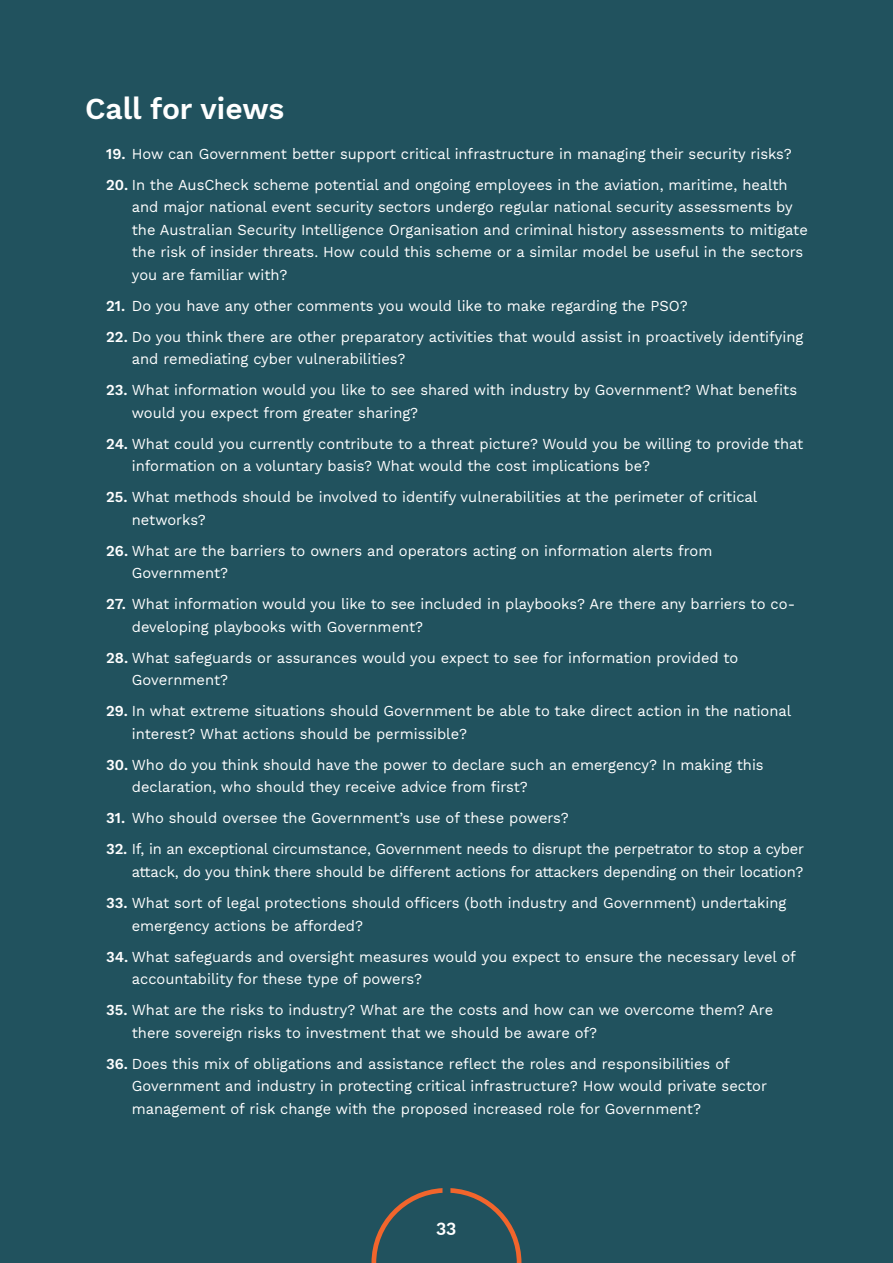
<style>
.page{position:relative;width:893px;height:1263px;background:#21525e}
.page>*{position:absolute;margin:0;border:0;box-sizing:border-box;transform-origin:0 0}
.Heading_2{font:600 30px "Work Sans";color:#fff}
.t1{font:600 18px "Work Sans";color:#fff}
.t2{font:15px/22.5px "Work Sans";color:#fff}
.s1{font-weight:600}
</style>
<div class="page">
<svg style="left:371px;top:1188px;width:150px;height:75px"></svg>
<h2 class="Heading_2" style="left:85px;top:86px;width:201px">Call for views</h2>
<p class="t2" style="left:106px;top:142px;width:687px"><span class="s1">19.</span> How can Government better support critical infrastructure in managing their security risks?</p>
<p class="t2" style="left:132px;top:173px;width:678px;text-indent:-26px"><span class="s1">20.</span> In the AusCheck scheme potential and ongoing employees in the aviation, maritime, health and major national event security sectors undergo regular national security assessments by the Australian Security Intelligence Organisation and criminal history assessments to mitigate the risk of insider threats. How could this scheme or a similar model be useful in the sectors you are familiar with?</p>
<p class="t2" style="left:106px;top:294px;width:583px"><span class="s1">21.</span> Do you have any other comments you would like to make regarding the PSO?</p>
<p class="t2" style="left:132px;top:325px;width:673px;text-indent:-26px"><span class="s1">22.</span> Do you think there are other preparatory activities that would assist in proactively identifying and remediating cyber vulnerabilities?</p>
<p class="t2" style="left:132px;top:378px;width:667px;text-indent:-26px"><span class="s1">23.</span> What information would you like to see shared with industry by Government? What benefits would you expect from greater sharing?</p>
<p class="t2" style="left:132px;top:432px;width:673px;text-indent:-26px"><span class="s1">24.</span> What could you currently contribute to a threat picture? Would you be willing to provide that information on a voluntary basis? What would the cost implications be?</p>
<p class="t2" style="left:132px;top:485px;width:627px;text-indent:-26px"><span class="s1">25.</span> What methods should be involved to identify vulnerabilities at the perimeter of critical networks?</p>
<p class="t2" style="left:132px;top:539px;width:582px;text-indent:-26px"><span class="s1">26.</span> What are the barriers to owners and operators acting on information alerts from<br>Government?</p>
<p class="t2" style="left:132px;top:592px;width:665px;text-indent:-26px"><span class="s1">27.</span> What information would you like to see included in playbooks? Are there any barriers to co&shy;developing playbooks with Government?</p>
<p class="t2" style="left:132px;top:646px;width:608px;text-indent:-26px"><span class="s1">28.</span> What safeguards or assurances would you expect to see for information provided to<br>Government?</p>
<p class="t2" style="left:132px;top:699px;width:661px;text-indent:-26px"><span class="s1">29.</span> In what extreme situations should Government be able to take direct action in the national interest? What actions should be permissible?</p>
<p class="t2" style="left:132px;top:753px;width:633px;text-indent:-26px"><span class="s1">30.</span> Who do you think should have the power to declare such an emergency? In making this declaration, who should they receive advice from first?</p>
<p class="t2" style="left:106px;top:806px;width:464px"><span class="s1">31.</span> Who should oversee the Government’s use of these powers?</p>
<p class="t2" style="left:106px;top:837px;width:699px;text-align:right"><span class="s1">32.</span> If, in an exceptional circumstance, Government needs to disrupt the perpetrator to stop a cyber attack, do you think there should be different actions for attackers depending on their location?</p>
<p class="t2" style="left:132px;top:891px;width:656px;text-indent:-26px"><span class="s1">33.</span> What sort of legal protections should officers (both industry and Government) undertaking emergency actions be afforded?</p>
<p class="t2" style="left:132px;top:944px;width:666px;text-indent:-26px"><span class="s1">34.</span> What safeguards and oversight measures would you expect to ensure the necessary level of accountability for these type of powers?</p>
<p class="t2" style="left:132px;top:998px;width:643px;text-indent:-26px"><span class="s1">35.</span> What are the risks to industry? What are the costs and how can we overcome them? Are there sovereign risks to investment that we should be aware of?</p>
<p class="t2" style="left:132px;top:1051px;width:637px;text-indent:-26px"><span class="s1">36.</span> Does this mix of obligations and assistance reflect the roles and responsibilities of<br>Government and industry in protecting critical infrastructure? How would private sector management of risk change with the proposed increased role for Government?</p>
<p class="t1" style="left:437px;top:1213px;width:21px">33</p>
</div>
